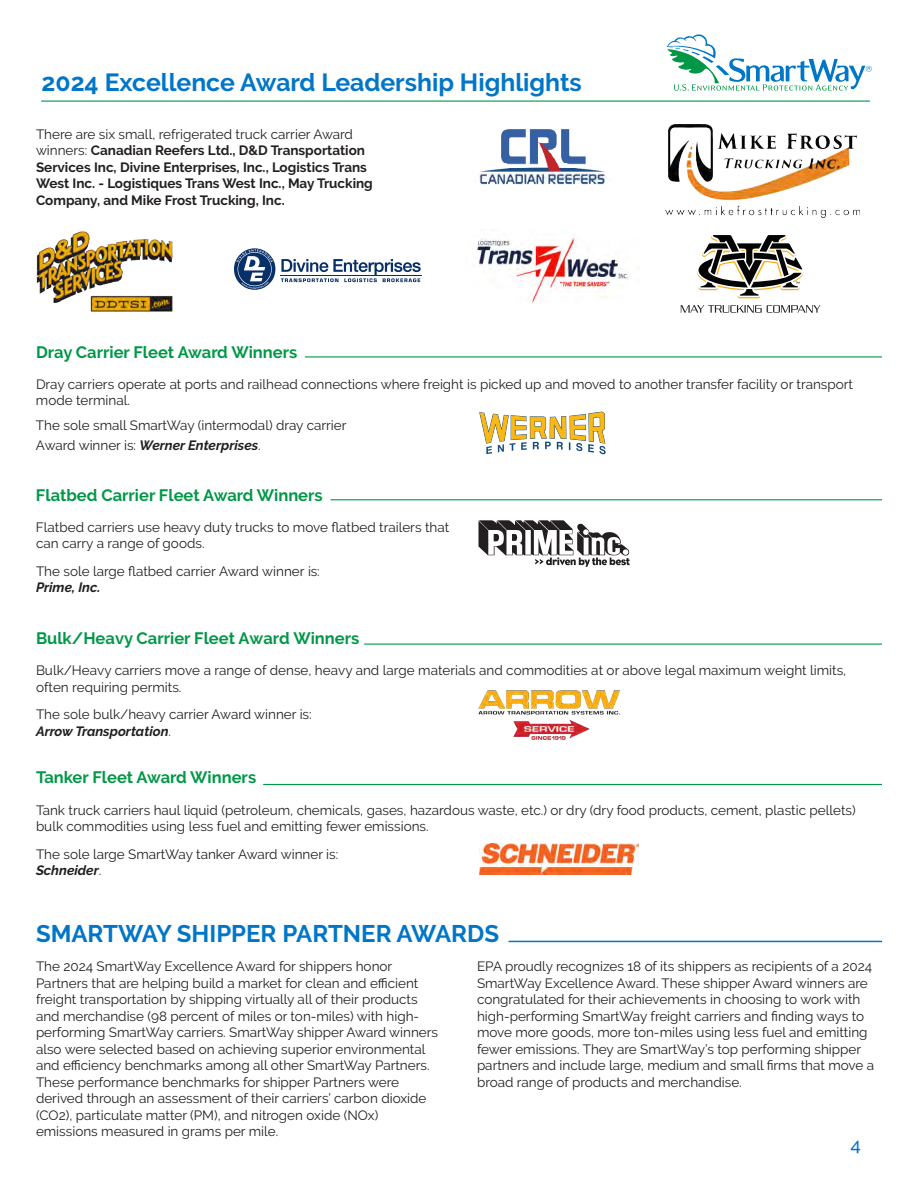
<style>
.page{position:relative;width:918px;height:1188px;background:#fff}
.page>*{position:absolute;margin:0;border:0;box-sizing:border-box;transform-origin:0 0}
.t1{font:700 24.75px "Raleway";color:#0076c8}
.t2{font:700 24px "Raleway";color:#0076c8}
.t3{font:500 18px "Raleway";color:#0076c8;scale:1.04 1}
.t4{font:700 16.5px "Raleway";color:#009847}
.t5{font:13.5px/16.5px "Raleway";color:#231f20}
.t6{font:700 13.5px/16.5px "Raleway";color:#231f20}
.t7{font:italic 700 13.5px "Raleway";color:#231f20}
.s1{font-weight:400}
.s2{font-weight:700;font-style:italic}
.s3{font-weight:400;font-style:normal}
</style>
<div class="page">
<hr style="left:508px;top:941px;width:374px;height:1px;background:#0076c8">
<hr style="left:364px;top:644px;width:518px;height:1px;background:#009847">
<hr style="left:263px;top:784px;width:619px;height:1px;background:#009847">
<hr style="left:305px;top:356px;width:577px;height:2px;background:#009847">
<hr style="left:331px;top:499px;width:551px;height:1px;background:#009847">
<hr style="left:41px;top:101px;width:829px;height:1px;background:#009847">
<svg style="left:667px;top:34px;width:205px;height:57px"></svg>
<hr style="left:280px;top:275px;width:142px;height:1px;background:#083068">
<svg style="left:281px;top:259px;width:140px;height:23px"></svg>
<svg style="left:234px;top:248px;width:41px;height:42px"></svg>
<img style="left:665px;top:124px;width:195px;height:93px">
<img style="left:476px;top:235px;width:153px;height:67px">
<img style="left:36px;top:231px;width:137px;height:81px">
<svg style="left:697px;top:235px;width:107px;height:63px"></svg>
<svg style="left:681px;top:305px;width:140px;height:8px"></svg>
<img style="left:478px;top:129px;width:130px;height:56px">
<svg style="left:479px;top:412px;width:127px;height:42px"></svg>
<img style="left:478px;top:690px;width:143px;height:50px">
<img style="left:479px;top:844px;width:160px;height:31px">
<svg style="left:478px;top:520px;width:152px;height:47px"></svg>
<h2 class="t1" style="left:42px;top:68px;width:542px">2024 Excellence Award Leadership Highlights</h2>
<p class="t6" style="left:36px;top:126px;width:338px"><span class="s1">There are six small, refrigerated truck carrier Award winners:</span> Canadian Reefers Ltd., D&amp;D Transportation Services Inc, Divine Enterprises, Inc., Logistics Trans West Inc. - Logistiques Trans West Inc., May Trucking Company, and Mike Frost Trucking, Inc.</p>
<p class="t4" style="left:36px;top:342px;width:263px">Dray Carrier Fleet Award Winners</p>
<p class="t5" style="left:36px;top:376px;width:819px">Dray carriers operate at ports and railhead connections where freight is picked up and moved to another transfer facility or transport mode terminal.</p>
<p class="t5" style="left:36px;top:416px;width:312px;line-height:19.5px">The sole small SmartWay (intermodal) dray carrier<br>Award winner is: <span class="s2">Werner Enterprises</span>.</p>
<p class="t4" style="left:36px;top:485px;width:288px">Flatbed Carrier Fleet Award Winners</p>
<p class="t5" style="left:36px;top:519px;width:415px">Flatbed carriers use heavy duty trucks to move flatbed trailers that can carry a range of goods.</p>
<p class="t5" style="left:36px;top:562px;width:285px">The sole large flatbed carrier Award winner is:<br><span class="s2">Prime, Inc.</span></p>
<p class="t4" style="left:36px;top:629px;width:325px">Bulk/Heavy Carrier Fleet Award Winners</p>
<p class="t5" style="left:36px;top:662px;width:812px">Bulk/Heavy carriers move a range of dense, heavy and large materials and commodities at or above legal maximum weight limits, often requiring permits.</p>
<p class="t5" style="left:36px;top:706px;width:277px">The sole bulk/heavy carrier Award winner is:</p>
<p class="t7" style="left:36px;top:723px;width:137px">Arrow Transportation<span class="s3">.</span></p>
<h4 class="t4" style="left:36px;top:768px;width:222px">Tanker Fleet Award Winners</h4>
<p class="t5" style="left:36px;top:802px;width:821px">Tank truck carriers haul liquid (petroleum, chemicals, gases, hazardous waste, etc.) or dry (dry food products, cement, plastic pellets) bulk commodities using less fuel and emitting fewer emissions.</p>
<p class="t5" style="left:36px;top:845px;width:304px">The sole large SmartWay tanker Award winner is:<br><span class="s2">Schneider</span>.</p>
<h2 class="t2" style="left:36px;top:920px;width:465px">SMARTWAY SHIPPER PARTNER AWARDS</h2>
<p class="t5" style="left:36px;top:958px;width:358px">The 2024 SmartWay Excellence Award for shippers honor</p>
<p class="t5" style="left:477px;top:958px;width:397px">EPA proudly recognizes 18 of its shippers as recipients of a 2024</p>
<p class="t5" style="left:36px;top:975px;width:384px">Partners that are helping build a market for clean and efficient</p>
<p class="t5" style="left:477px;top:975px;width:392px">SmartWay Excellence Award. These shipper Award winners are</p>
<p class="t5" style="left:36px;top:991px;width:383px">freight transportation by shipping virtually all of their products</p>
<p class="t5" style="left:477px;top:991px;width:385px">congratulated for their achievements in choosing to work with</p>
<p class="t5" style="left:36px;top:1008px;width:385px">and merchandise (98 percent of miles or ton-miles) with high-</p>
<p class="t5" style="left:477px;top:1008px;width:389px">high-performing SmartWay freight carriers and finding ways to</p>
<p class="t5" style="left:36px;top:1024px;width:404px">performing SmartWay carriers. SmartWay shipper Award winners</p>
<p class="t5" style="left:477px;top:1024px;width:392px">move more goods, more ton-miles using less fuel and emitting</p>
<p class="t5" style="left:36px;top:1041px;width:391px">also were selected based on achieving superior environmental</p>
<p class="t5" style="left:477px;top:1041px;width:386px">fewer emissions. They are SmartWay’s top performing shipper</p>
<p class="t5" style="left:36px;top:1057px;width:395px">and efficiency benchmarks among all other SmartWay Partners.</p>
<p class="t5" style="left:477px;top:1057px;width:399px">partners and include large, medium and small firms that move a</p>
<p class="t5" style="left:36px;top:1074px;width:365px">These performance benchmarks for shipper Partners were</p>
<p class="t5" style="left:477px;top:1074px;width:266px">broad range of products and merchandise.</p>
<p class="t5" style="left:36px;top:1090px;width:392px">derived through an assessment of their carriers’ carbon dioxide</p>
<p class="t5" style="left:36px;top:1107px;width:344px">(CO2), particulate matter (PM), and nitrogen oxide (NOx)</p>
<p class="t5" style="left:36px;top:1123px;width:244px">emissions measured in grams per mile.</p>
<h3 class="t3" style="left:850px;top:1134px;width:12px">4</h3>
</div>
